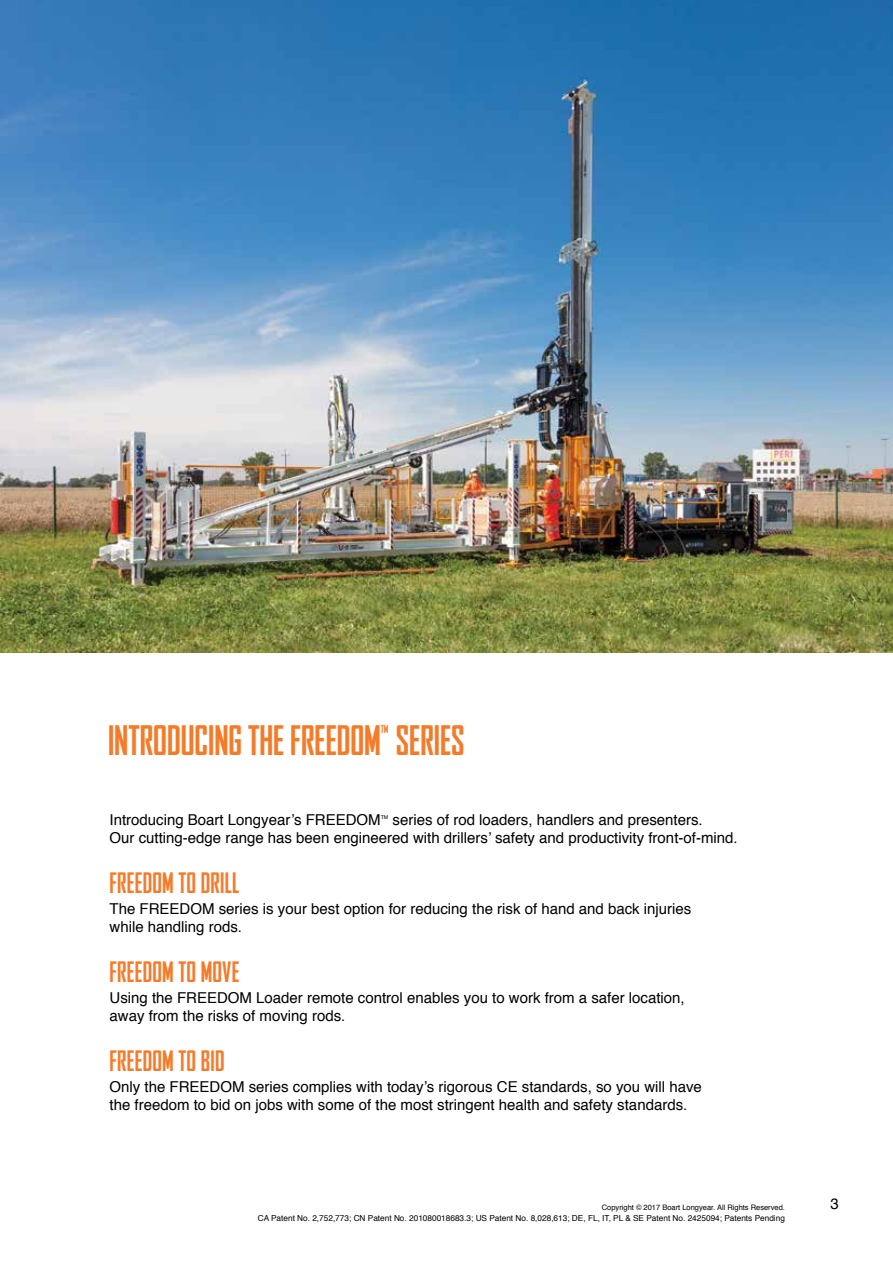
<style>
.page{position:relative;width:893px;height:1263px;background:#fff}
.page>*{position:absolute;margin:0;border:0;box-sizing:border-box;transform-origin:0 0}
.t1{font:700 condensed 39px "Agency FB";color:#f47b29}
.t2{font:700 condensed 27px "Agency FB";letter-spacing:.01em;color:#f47b29}
.t3{font:15px/18px "Helvetica";color:#000}
.t4{font:700 condensed 10.5px "Agency FB";color:#f47b29}
.t5{font:8.25px "Helvetica";color:#000}
.t6{font:7.5px "Helvetica";color:#000}
.t7{font:5.25px "Helvetica";color:#000}
</style>
<div class="page">
<img style="left:0;top:0;width:893px;height:652px">
<h1 class="t1" style="left:108px;top:717px;width:358px">INTRODUCING THE FREEDOM SERIES</h1>
<p class="t4" style="left:381px;top:723px;width:9px">TM</p>
<p class="t3" style="left:110px;top:811px;width:273px">Introducing Boart Longyear’s FREEDOM</p>
<p class="t7" style="left:381px;top:813px;width:9px">TM</p>
<p class="t3" style="left:110px;top:811px;width:630px;text-indent:283px">series of rod loaders, handlers and presenters.<br>Our cutting-edge range has been engineered with drillers’ safety and productivity front-of-mind.</p>
<h2 class="t2" style="left:110px;top:867px;width:131px">FREEDOM TO DRILL</h2>
<p class="t3" style="left:110px;top:900px;width:583px">The FREEDOM series is your best option for reducing the risk of hand and back injuries while handling rods.</p>
<h2 class="t2" style="left:110px;top:956px;width:131px">FREEDOM TO MOVE</h2>
<p class="t3" style="left:110px;top:989px;width:577px">Using the FREEDOM Loader remote control enables you to work from a safer location, away from the risks of moving rods.</p>
<h2 class="t2" style="left:110px;top:1045px;width:116px">FREEDOM TO BID</h2>
<p class="t3" style="left:110px;top:1078px;width:594px">Only the FREEDOM series complies with today’s rigorous CE standards, so you will have the freedom to bid on jobs with some of the most stringent health and safety standards.</p>
<p class="t6" style="left:602px;top:1201px;width:185px">Copyright © 2017 Boart Longyear. All Rights Reserved.</p>
<p class="t5" style="left:258px;top:1211px;width:529px">CA Patent No. 2,752,773; CN Patent No. 201080018683.3; US Patent No. 8,028,613; DE, FL, IT, PL &amp; SE Patent No. 2425094; Patents Pending</p>
<p class="t3" style="left:831px;top:1195px;width:10px">3</p>
</div>
